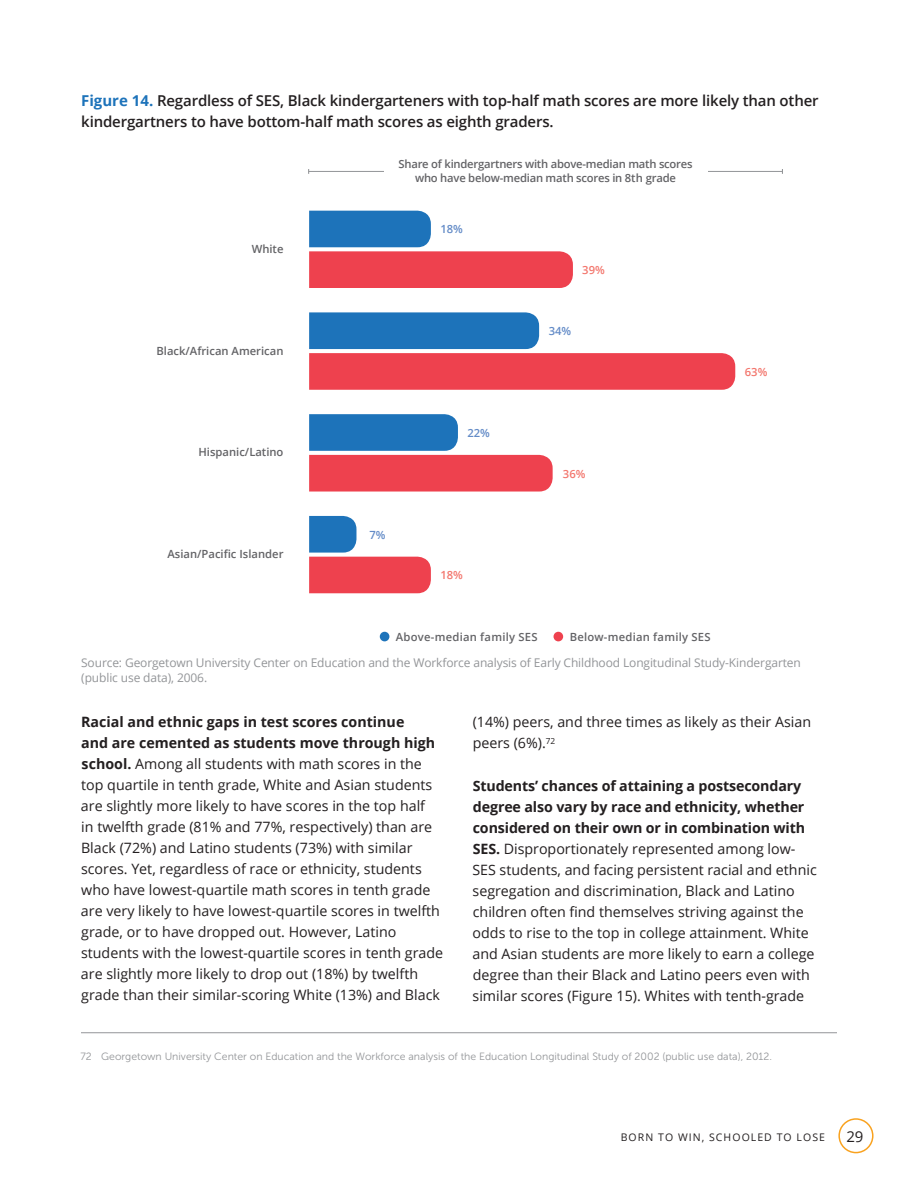
<style>
.page{position:relative;width:918px;height:1188px;background:#fff}
.page>*{position:absolute;margin:0;border:0;box-sizing:border-box;transform-origin:0 0}
.Figure_Heading{font:600 15px/21px "Open Sans";letter-spacing:-.01em;color:#231f20}
.t1{font:15px "Open Sans";color:#231f20}
.Body_text{font:14.25px/21px "Open Sans";color:#231f20}
.Figure_note_last{font:12px/15px "Open Sans";letter-spacing:-.01em;color:#939598}
.Figure_Text{font:600 11.25px/13.5px "Open Sans";letter-spacing:-.02em;color:#636366;text-align:center}
.Figure_Text-2{font:600 11.25px "Open Sans";color:#636366}
.Figure_Text-3{font:600 11.25px "Open Sans";letter-spacing:.02em;color:#636366}
.Figure_Text-4{font:600 11.25px "Open Sans";color:#f3776e}
.Figure_Text-5{font:600 11.25px "Open Sans";color:#638bc7}
.Footnote{font:10.5px "Museo Sans 300";color:#939598}
.t2{font:10.5px "Open Sans";letter-spacing:.1em;color:#231f20}
.s1{font-weight:700;color:#1d73ba}
.s2{font-weight:700}
</style>
<div class="page">
<div style="left:838px;top:1118px;width:36px;height:35px;border:2px solid #f9a21f;border-radius:50%"></div>
<svg style="left:309px;top:211px;width:264px;height:77px"></svg>
<svg style="left:309px;top:312px;width:426px;height:78px"></svg>
<svg style="left:309px;top:414px;width:244px;height:78px"></svg>
<svg style="left:309px;top:516px;width:122px;height:77px"></svg>
<div style="left:432px;top:221px;width:32px;height:16px;background:#fff"></div>
<div style="left:459px;top:425px;width:32px;height:15px;background:#fff"></div>
<div style="left:541px;top:323px;width:32px;height:16px;background:#fff"></div>
<hr style="left:309px;top:171px;width:473px;height:1px;background:#939598">
<div style="left:384px;top:159px;width:323px;height:24px;background:#fff"></div>
<div style="left:380px;top:632px;width:9px;height:9px;background:#1d73ba;border-radius:50%"></div>
<div style="left:554px;top:632px;width:9px;height:9px;background:#ee414e;border-radius:50%"></div>
<hr style="left:81px;top:1032px;width:756px;height:1px;background:#939598">
<p class="Figure_Heading" style="left:81px;top:90px;width:739px"><span class="s1">Figure 14.</span> Regardless of SES, Black kindergarteners with top-half math scores are more likely than other kindergartners to have bottom-half math scores as eighth graders.</p>
<p class="Figure_Text" style="left:399px;top:157px;width:296px">Share of kindergartners with above-median math scores who have below-median math scores in 8th grade</p>
<p class="Figure_Text-2" style="left:252px;top:241px;width:33px">White</p>
<p class="Figure_Text-2" style="left:156px;top:343px;width:129px">Black/African American</p>
<p class="Figure_Text-2" style="left:198px;top:445px;width:87px">Hispanic/Latino</p>
<p class="Figure_Text-2" style="left:167px;top:546px;width:118px">Asian/Pacific Islander</p>
<p class="Figure_Text-5" style="left:440px;top:221px;width:24px">18%</p>
<p class="Figure_Text-5" style="left:369px;top:527px;width:18px">7%</p>
<p class="Figure_Text-5" style="left:467px;top:425px;width:24px">22%</p>
<p class="Figure_Text-4" style="left:440px;top:567px;width:24px">18%</p>
<p class="Figure_Text-4" style="left:582px;top:262px;width:24px">39%</p>
<p class="Figure_Text-5" style="left:549px;top:323px;width:24px">34%</p>
<p class="Figure_Text-4" style="left:563px;top:466px;width:24px">36%</p>
<p class="Figure_Text-4" style="left:745px;top:364px;width:24px">63%</p>
<p class="Figure_Text-3" style="left:396px;top:630px;width:143px">Above-median family SES</p>
<p class="Figure_Text-3" style="left:570px;top:630px;width:142px">Below-median family SES</p>
<p class="Figure_note_last" style="left:81px;top:655px;width:721px">Source: Georgetown University Center on Education and the Workforce analysis of Early Childhood Longitudinal Study-Kindergarten (public use data), 2006.</p>
<p class="Body_text" style="left:81px;top:711px;width:364px"><span class="s2">Racial and ethnic gaps in test scores continue<br>and are cemented as students move through high school.</span> Among all students with math scores in the top quartile in tenth grade, White and Asian students are slightly more likely to have scores in the top half<br>in twelfth grade (81% and 77%, respectively) than are Black (72%) and Latino students (73%) with similar scores. Yet, regardless of race or ethnicity, students who have lowest-quartile math scores in tenth grade are very likely to have lowest-quartile scores in twelfth grade, or to have dropped out. However, Latino students with the lowest-quartile scores in tenth grade are slightly more likely to drop out (18%) by twelfth grade than their similar-scoring White (13%) and Black</p>
<p class="Body_text" style="left:473px;top:711px;width:340px">(14%) peers, and three times as likely as their Asian peers (6%).<sup>72</sup></p>
<p class="Body_text" style="left:472px;top:775px;width:346px"><span class="s2">Students’ chances of attaining a postsecondary degree also vary by race and ethnicity, whether considered on their own or in combination with SES.</span> Disproportionately represented among low-SES students, and facing persistent racial and ethnic segregation and discrimination, Black and Latino children often find themselves striving against the odds to rise to the top in college attainment. White and Asian students are more likely to earn a college degree than their Black and Latino peers even with similar scores (Figure 15). Whites with tenth-grade</p>
<p class="Footnote" style="left:80px;top:1050px;width:693px">72 Georgetown University Center on Education and the Workforce analysis of the Education Longitudinal Study of 2002 (public use data), 2012.</p>
<p class="t2" style="left:621px;top:1130px;width:206px">BORN TO WIN, SCHOOLED TO LOSE</p>
<p class="t1" style="left:846px;top:1126px;width:19px">29</p>
</div>
